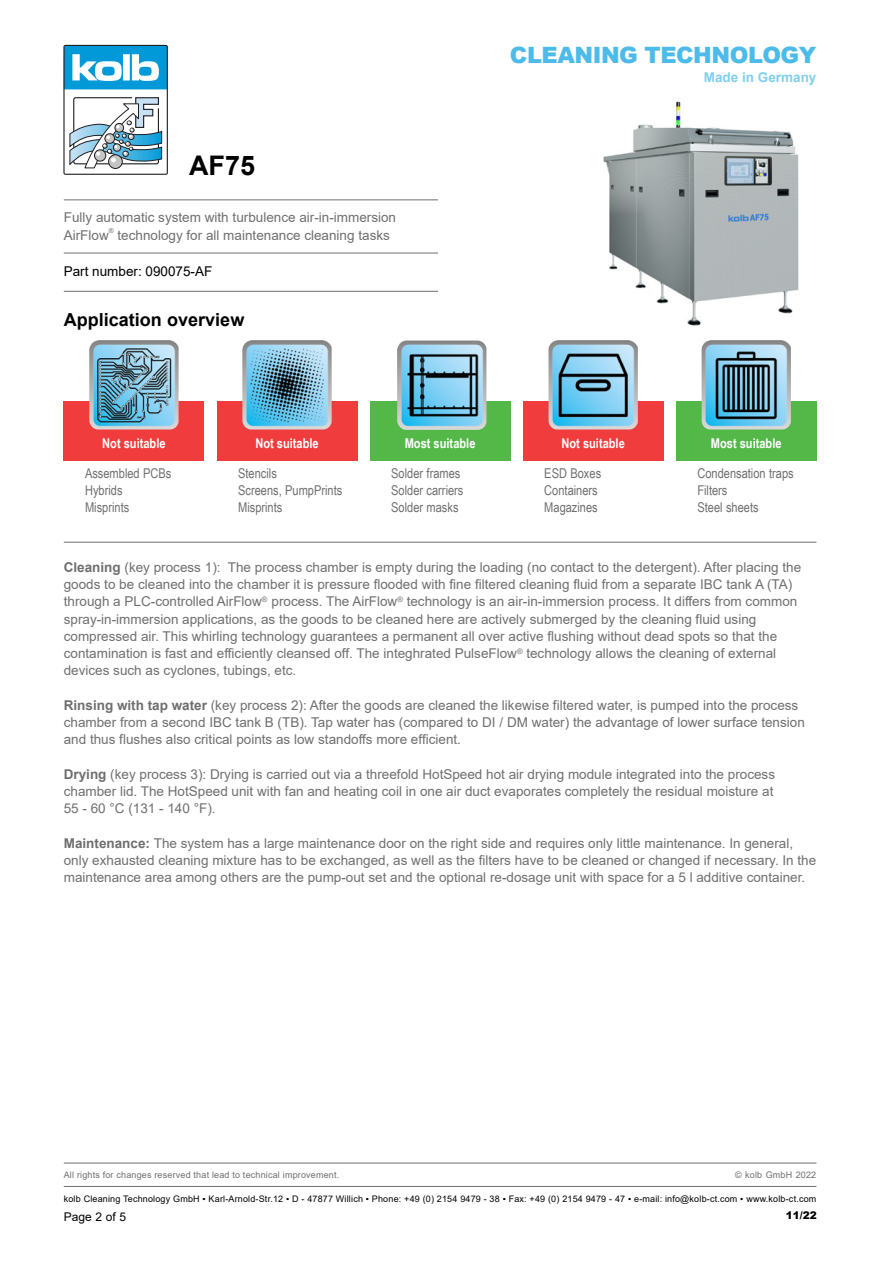
<style>
.page{position:relative;width:893px;height:1263px;background:#fff}
.page>*{position:absolute;margin:0;border:0;box-sizing:border-box;transform-origin:0 0}
.Headline_Modell{font:700 27px "Arial";color:#000}
.t1{font:900 22.5px "Arial";letter-spacing:-.02em;color:#4dbbe9}
.t2{font:700 18px "Arial";color:#000}
.Fließtext_Flatter{font:13.5px/17.2px "Arial";color:#706f6f}
.t3{font:13.5px/17.2px "Arial Narrow";color:#706f6f}
.t4{font:700 13.5px "Arial Narrow";color:#fff}
.Art__Nr{font:13.5px "Arial";color:#000}
.t5{font:700 13.5px "Arial";color:#80cfef}
.Seitenzahl{font:12px "Arial";color:#000}
.t6{font:900 10.5px "Arial";color:#000}
.t7{font:9px "Arial";letter-spacing:.02em;color:#000}
.Hinweiszeile{font:9px "Arial";letter-spacing:.02em;color:#706f6f}
.Fließtext_Flatter-2{font:6.75px "Arial";color:#706f6f}
.s1{font-weight:700}
</style>
<div class="page">
<div style="left:64px;top:401px;width:140px;height:59px;background:#f03c3c"></div>
<div style="left:217px;top:401px;width:140px;height:59px;background:#f03c3c"></div>
<div style="left:370px;top:401px;width:140px;height:59px;background:#53b848"></div>
<div style="left:523px;top:401px;width:140px;height:59px;background:#f03c3c"></div>
<div style="left:676px;top:401px;width:140px;height:59px;background:#53b848"></div>
<img style="left:603px;top:101px;width:196px;height:225px">
<svg style="left:63px;top:45px;width:105px;height:130px"></svg>
<img style="left:89px;top:340px;width:90px;height:89px">
<img style="left:242px;top:340px;width:90px;height:89px">
<img style="left:397px;top:341px;width:89px;height:89px">
<img style="left:549px;top:340px;width:89px;height:89px">
<img style="left:702px;top:340px;width:89px;height:89px">
<hr style="left:64px;top:1186px;width:752px;height:1px;background:#706f6f">
<hr style="left:64px;top:199px;width:374px;height:1px;background:#706f6f">
<hr style="left:64px;top:1163px;width:752px;height:1px;background:#706f6f">
<hr style="left:64px;top:253px;width:374px;height:1px;background:#706f6f">
<hr style="left:64px;top:291px;width:374px;height:1px;background:#706f6f">
<hr style="left:64px;top:542px;width:752px;height:1px;background:#706f6f">
<h2 class="t1" style="left:510px;top:39px;width:308px">CLEANING TECHNOLOGY</h2>
<p class="Headline_Modell" style="left:189px;top:146px;width:68px">AF75</p>
<p class="Fließtext_Flatter" style="left:64px;top:209px;width:334px">Fully automatic system with turbulence air-in-immersion<br>AirFlow</p>
<p class="Fließtext_Flatter-2" style="left:109px;top:226px;width:6px">®</p>
<p class="Fließtext_Flatter" style="left:118px;top:226px;width:274px">technology for all maintenance cleaning tasks</p>
<p class="Art__Nr" style="left:64px;top:262px;width:150px">Part number: 090075-AF</p>
<h3 class="t2" style="left:64px;top:307px;width:182px">Application overview</h3>
<p class="t5" style="left:704px;top:68px;width:114px">Made in Germany</p>
<p class="t4" style="left:102px;top:433px;width:65px">Not suitable</p>
<p class="t4" style="left:255px;top:433px;width:65px">Not suitable</p>
<p class="t4" style="left:405px;top:433px;width:72px">Most suitable</p>
<p class="t4" style="left:561px;top:433px;width:65px">Not suitable</p>
<p class="t4" style="left:711px;top:433px;width:72px">Most suitable</p>
<p class="t3" style="left:85px;top:464px;width:88px">Assembled PCBs<br>Hybrids<br>Misprints</p>
<p class="t3" style="left:238px;top:464px;width:106px">Stencils<br>Screens, PumpPrints<br>Misprints</p>
<p class="t3" style="left:391px;top:464px;width:74px">Solder frames<br>Solder carriers<br>Solder masks</p>
<p class="t3" style="left:544px;top:464px;width:58px">ESD Boxes<br>Containers<br>Magazines</p>
<p class="t3" style="left:697px;top:464px;width:98px">Condensation traps<br>Filters<br>Steel sheets</p>
<p class="Fließtext_Flatter" style="left:64px;top:558px;width:739px"><span class="s1">Cleaning</span> (key process 1): The process chamber is empty during the loading (no contact to the detergent). After placing the goods to be cleaned into the chamber it is pressure flooded with fine filtered cleaning fluid from a separate IBC tank A (TA) through a PLC-controlled AirFlow<sup>®</sup> process. The AirFlow<sup>®</sup> technology is an air-in-immersion process. It differs from common spray-in-immersion applications, as the goods to be cleaned here are actively submerged by the cleaning fluid using</p>
<p class="Fließtext_Flatter" style="left:64px;top:627px;width:715px">compressed air. This whirling technology guarantees a permanent all over active flushing without dead spots so that the</p>
<p class="Fließtext_Flatter" style="left:64px;top:645px;width:714px">contamination is fast and efficiently cleansed off. The integhrated PulseFlow<sup>®</sup> technology allows the cleaning of external devices such as cyclones, tubings, etc.</p>
<p class="Fließtext_Flatter" style="left:64px;top:696px;width:743px"><span class="s1">Rinsing with tap water</span> (key process 2): After the goods are cleaned the likewise filtered water, is pumped into the process chamber from a second IBC tank B (TB). Tap water has (compared to DI / DM water) the advantage of lower surface tension and thus flushes also critical points as low standoffs more efficient.</p>
<p class="Fließtext_Flatter" style="left:64px;top:765px;width:713px"><span class="s1">Drying</span> (key process 3): Drying is carried out via a threefold HotSpeed hot air drying module integrated into the process chamber lid. The HotSpeed unit with fan and heating coil in one air duct evaporates completely the residual moisture at<br>55 - 60 °C (131 - 140 °F).</p>
<p class="Fließtext_Flatter" style="left:64px;top:834px;width:754px"><span class="s1">Maintenance:</span> The system has a large maintenance door on the right side and requires only little maintenance. In general, only exhausted cleaning mixture has to be exchanged, as well as the filters have to be cleaned or changed if necessary. In the maintenance area among others are the pump-out set and the optional re-dosage unit with space for a 5 l additive container.</p>
<p class="Hinweiszeile" style="left:64px;top:1168px;width:277px">All rights for changes reserved that lead to technical improvement.</p>
<p class="Hinweiszeile" style="left:735px;top:1168px;width:83px">© kolb GmbH 2022</p>
<p class="t7" style="left:64px;top:1192px;width:754px">kolb Cleaning Technology GmbH ▪ Karl-Arnold-Str.12 ▪ D - 47877 Willich ▪ Phone: +49 (0) 2154 9479 - 38 ▪ Fax: +49 (0) 2154 9479 - 47 ▪ e-mail: info@kolb-ct.com ▪ www.kolb-ct.com</p>
<p class="Seitenzahl" style="left:64px;top:1208px;width:64px">Page 2 of 5</p>
<p class="t6" style="left:786px;top:1208px;width:32px">11/22</p>
</div>
